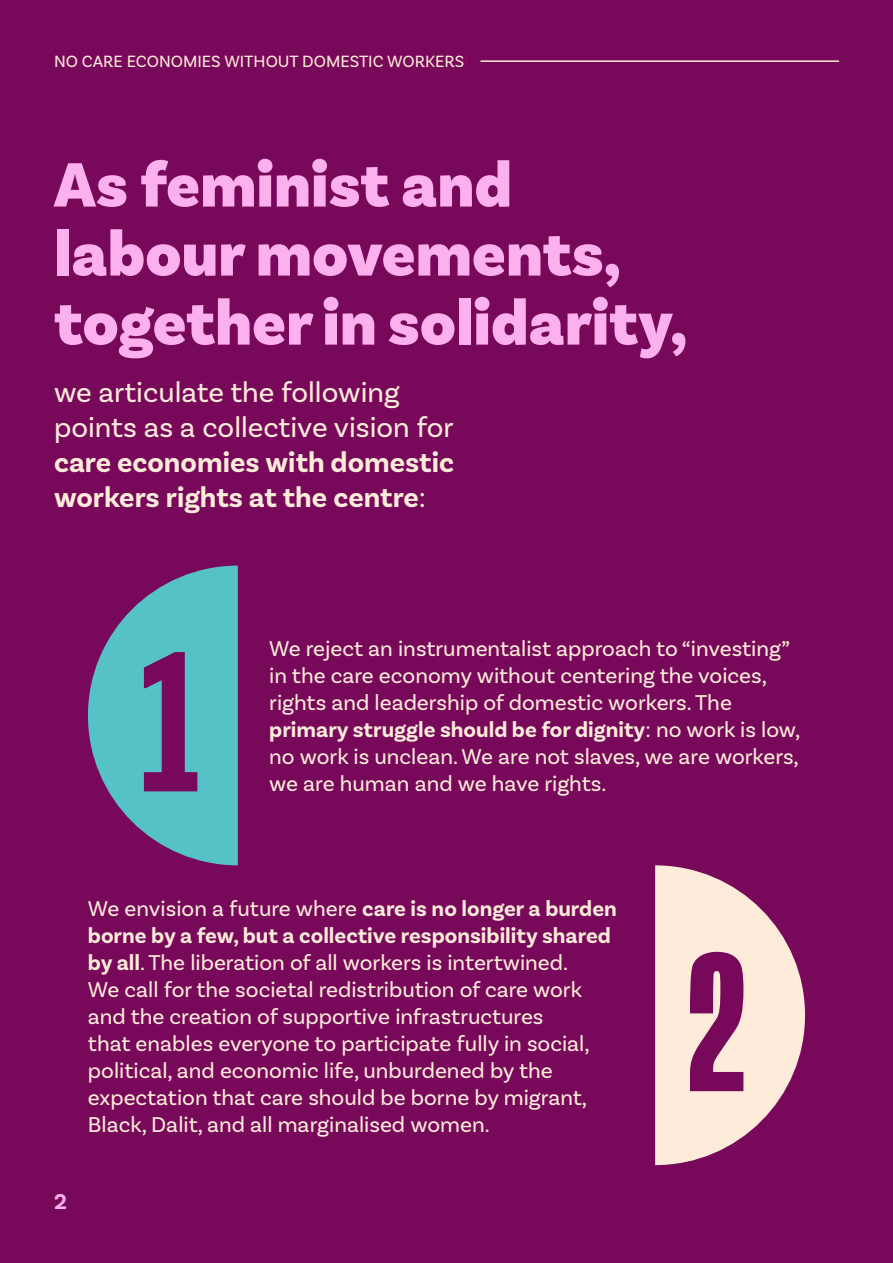
<style>
.page{position:relative;width:893px;height:1263px;background:#780859}
.page>*{position:absolute;margin:0;border:0;box-sizing:border-box;transform-origin:0 0}
.t1{font:700 202.5px "Mongoose";color:#780859}
.t2{font:900 65.55px/69px "Basic Sans";color:#fcb0ed}
.t3{font:29.4px/35.2px "Basic Sans";color:#ffebd9}
.t4{font:700 29.4px/35.2px "Basic Sans";color:#ffebd9}
.t5{font:22.5px/27px "Basic Sans";color:#ffebd9}
.t6{font:700 22.5px "Basic Sans";color:#fcb0ed}
.t7{font:17.1px "Basic Sans";color:#ffebd9}
.s1{color:#9e0069}
.s2{font-weight:400}
.s3{font-weight:700}
</style>
<div class="page">
<svg style="left:88px;top:566px;width:150px;height:299px"></svg>
<svg style="left:655px;top:865px;width:150px;height:300px"></svg>
<hr style="left:480px;top:60px;width:359px;height:2px;background:#ffebd9">
<p class="t7" style="left:54px;top:51px;width:416px">NO CARE ECONOMIES WITHOUT DOMESTIC WORKERS<span class="s1">!</span></p>
<h2 class="t2" style="left:54px;top:152px;width:635px">As feminist and labour movements, together in solidarity,</h2>
<h3 class="t3" style="left:54px;top:374px;width:401px">we articulate the following points as a collective vision for</h3>
<h3 class="t4" style="left:54px;top:445px;width:402px">care economies with domestic workers rights at the centre<span class="s2">:</span></h3>
<h1 class="t1" style="left:140px;top:608px;width:62px">1</h1>
<p class="t5" style="left:269px;top:635px;width:533px">We reject an instrumentalist approach to “investing” in the care economy without centering the voices, rights and leadership of domestic workers. The <span class="s3">primary struggle should be for dignity</span>: no work is low, no work is unclean. We are not slaves, we are workers, we are human and we have rights.</p>
<p class="t5" style="left:88px;top:894px;width:530px">We envision a future where <span class="s3">care is no longer a burden borne by a few, but a collective responsibility shared by all</span>. The liberation of all workers is intertwined.<br>We call for the societal redistribution of care work and the creation of supportive infrastructures<br>that enables everyone to participate fully in social, political, and economic life, unburdened by the expectation that care should be borne by migrant, Black, Dalit, and all marginalised women.</p>
<p class="t6" style="left:54px;top:1188px;width:14px">2</p>
<h1 class="t1" style="left:686px;top:908px;width:62px">2</h1>
</div>
